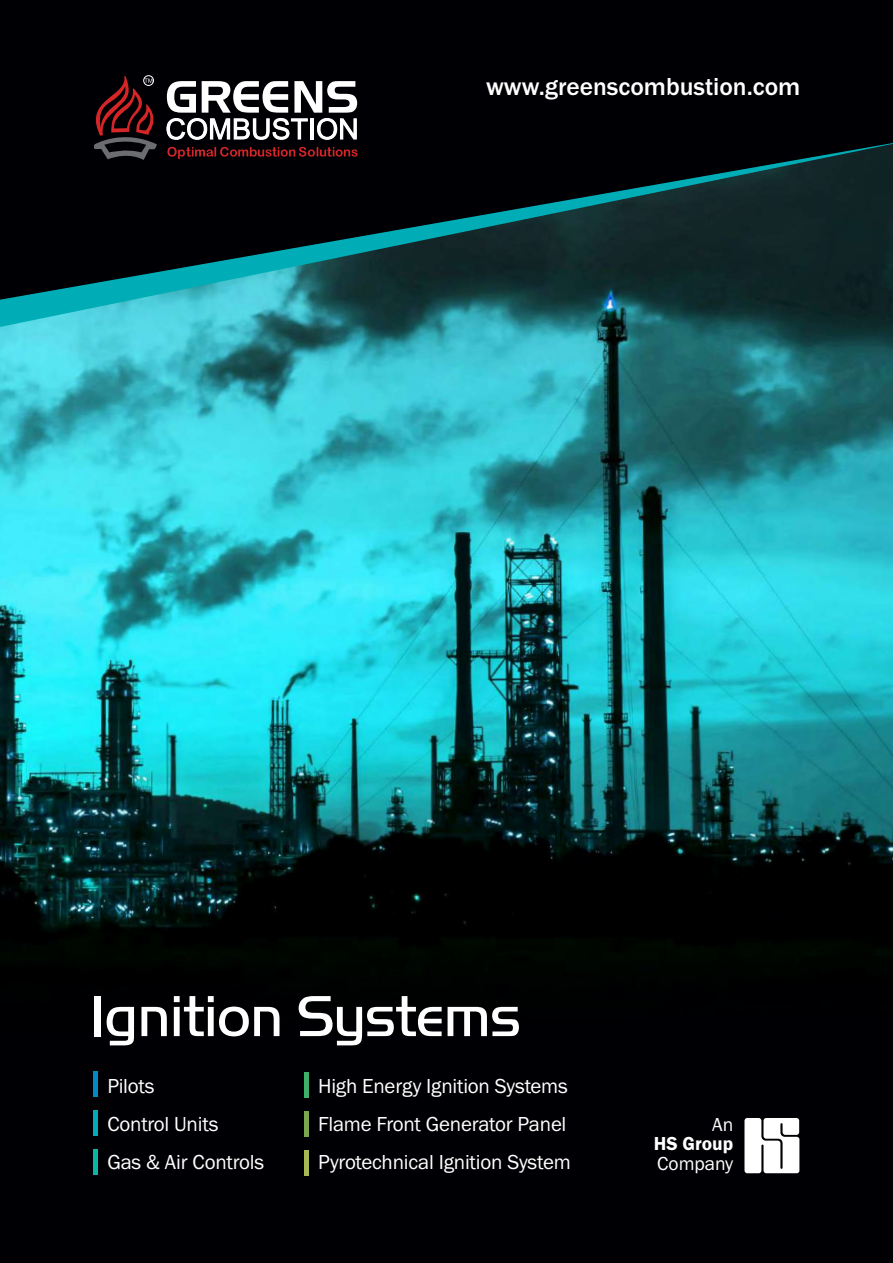
<style>
.page{position:relative;width:893px;height:1263px;background:#fff}
.page>*{position:absolute;margin:0;border:0;box-sizing:border-box;transform-origin:0 0}
.t1{font:300 60px "Handel Got D";letter-spacing:-.015em;color:#fff}
.t2{font:500 25.5px "Franklin Gothic URW";color:#fff}
.t3{font:21px/38.2px "Franklin Gothic URW Boo";letter-spacing:-.01em;color:#fff}
.t4{font:19.5px "Franklin Gothic URW Boo";color:#fff}
.t5{font:19.5px "Franklin Gothic URW Dem";color:#fff}
</style>
<div class="page">
<div style="left:0;top:865px;width:893px;height:398px;background:#000004"></div>
<img style="left:0;top:327px;width:893px;height:625px">
<svg style="left:0;top:300px;width:893px;height:27px;background:#25777e"></svg>
<hr style="left:94px;top:1071px;width:4px;height:26px;background:#0089c5">
<hr style="left:94px;top:1111px;width:4px;height:25px;background:#00adb6">
<hr style="left:94px;top:1150px;width:4px;height:25px;background:#06b8a4">
<svg style="left:0;top:0;width:893px;height:300px;background:#041316"></svg>
<svg style="left:744px;top:1118px;width:55px;height:55px;background:#e5e5e6"></svg>
<svg style="left:166px;top:81px;width:191px;height:59px"></svg>
<svg style="left:167px;top:147px;width:191px;height:12px;background:#410b0e"></svg>
<svg style="left:94px;top:75px;width:66px;height:85px;background:#321417"></svg>
<div style="left:304px;top:1072px;width:5px;height:25px;background:#3eb06a"></div>
<div style="left:304px;top:1111px;width:5px;height:25px;background:#7ca551"></div>
<div style="left:304px;top:1150px;width:5px;height:25px;background:#a7b754"></div>
<p class="t2" style="left:486px;top:71px;width:316px">www.greenscombustion.com</p>
<h1 class="t1" style="left:90px;top:982px;width:432px">Ignition Systems</h1>
<p class="t3" style="left:107px;top:1066px;width:158px">Pilots<br>Control Units<br>Gas &amp; Air Controls</p>
<p class="t3" style="left:318px;top:1066px;width:254px">High Energy Ignition Systems<br>Flame Front Generator Panel<br>Pyrotechnical Ignition System</p>
<p class="t4" style="left:712px;top:1112px;width:23px">An</p>
<p class="t5" style="left:654px;top:1131px;width:81px">HS Group</p>
<p class="t4" style="left:657px;top:1151px;width:78px">Company</p>
</div>
